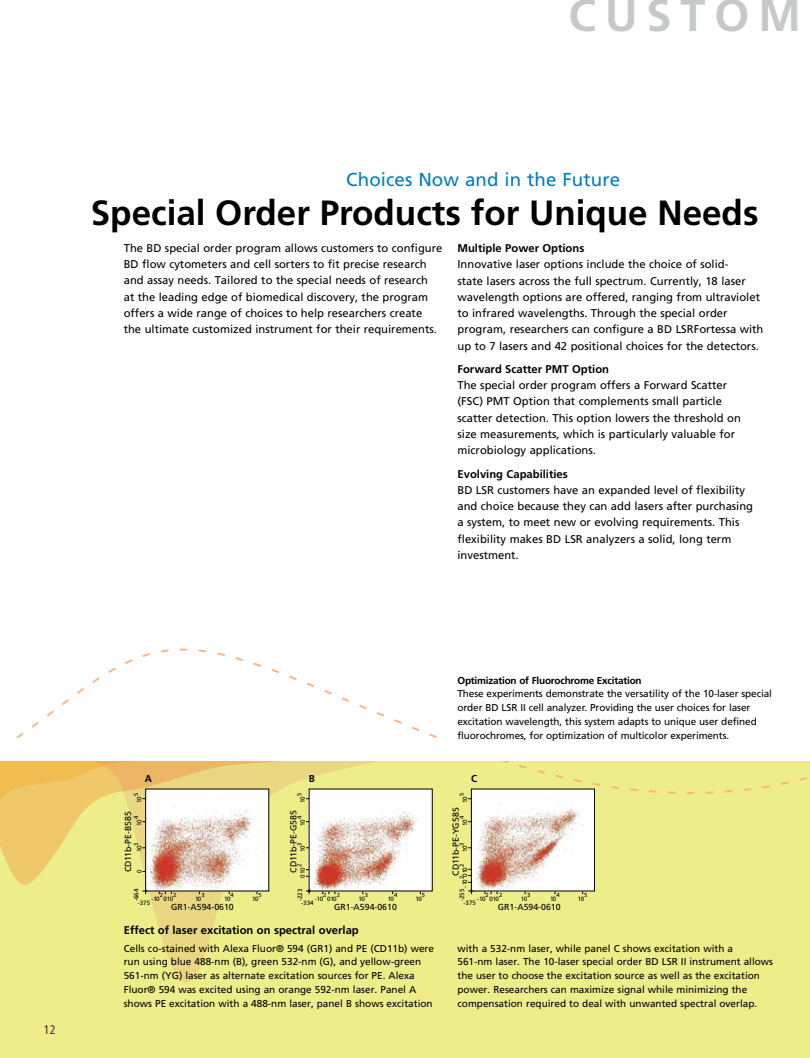
<style>
.page{position:relative;width:810px;height:1058px;background:#fff}
.page>*{position:absolute;margin:0;border:0;box-sizing:border-box;transform-origin:0 0}
.t1{font:700 45px "Frutiger";letter-spacing:.2em;color:#c7c8ca}
.t2{font:700 35px "Frutiger";color:#000}
.t3{font:18.75px "Frutiger";letter-spacing:.005em;color:#007dc3}
.t4{font:condensed 12.5px "Frutiger";color:#5c2836}
.t5{font:11.25px/16.2px "Frutiger";color:#000}
.t6{font:700 11.25px "Frutiger";color:#000}
.t7{font:10px/13.8px "Frutiger";color:#000}
.t8{font:700 10px "Frutiger";letter-spacing:-.02em;color:#000}
.t9{font:8.75px "Frutiger";color:#000}
.t10{font:6.25px "Frutiger";letter-spacing:-.1em;color:#000}
.t11{font:5.88px "Frutiger";color:#000}
</style>
<div class="page">
<div style="left:0;top:761px;width:810px;height:297px;background:#eded8a"></div>
<svg style="left:145px;top:761px;width:248px;height:222px"></svg>
<svg style="left:0;top:648px;width:269px;height:246px"></svg>
<svg style="left:305px;top:788px;width:128px;height:106px;background:#e6d8ce"></svg>
<svg style="left:468px;top:788px;width:127px;height:106px;background:#e7dad0"></svg>
<h1 class="t1" style="left:569px;top:-11px;width:234px">CUSTOM</h1>
<h3 class="t3" style="left:346px;top:168px;width:276px">Choices Now and in the Future</h3>
<h2 class="t2" style="left:91px;top:193px;width:669px">Special Order Products for Unique Needs</h2>
<p class="t5" style="left:124px;top:240px;width:320px">The BD special order program allows customers to configure BD flow cytometers and cell sorters to fit precise research and assay needs. Tailored to the special needs of research<br>at the leading edge of biomedical discovery, the program offers a wide range of choices to help researchers create the ultimate customized instrument for their requirements.</p>
<p class="t6" style="left:458px;top:241px;width:128px">Multiple Power Options</p>
<p class="t5" style="left:458px;top:256px;width:308px">Innovative laser options include the choice of solid-<br>state lasers across the full spectrum. Currently, 18 laser wavelength options are offered, ranging from ultraviolet to infrared wavelengths. Through the special order program, researchers can configure a BD LSRFortessa with up to 7 lasers and 42 positional choices for the detectors.</p>
<p class="t6" style="left:458px;top:362px;width:153px">Forward Scatter PMT Option</p>
<p class="t5" style="left:458px;top:377px;width:285px">The special order program offers a Forward Scatter (FSC) PMT Option that complements small particle scatter detection. This option lowers the threshold on size measurements, which is particularly valuable for microbiology applications.</p>
<p class="t6" style="left:458px;top:467px;width:112px">Evolving Capabilities</p>
<p class="t5" style="left:458px;top:482px;width:297px">BD LSR customers have an expanded level of flexibility and choice because they can add lasers after purchasing a system, to meet new or evolving requirements. This flexibility makes BD LSR analyzers a solid, long term investment.</p>
<p class="t4" style="left:44px;top:1022px;width:13px">12</p>
<p class="t8" style="left:458px;top:674px;width:186px">Optimization of Fluorochrome Excitation</p>
<p class="t7" style="left:458px;top:687px;width:316px">These experiments demonstrate the versatility of the 10-laser special order BD LSR II cell analyzer. Providing the user choices for laser excitation wavelength, this system adapts to unique user defined fluorochromes, for optimization of multicolor experiments.</p>
<p class="t8" style="left:145px;top:772px;width:9px">A</p>
<p class="t8" style="left:309px;top:772px;width:8px">B</p>
<p class="t8" style="left:471px;top:772px;width:8px">C</p>
<p class="t9" style="left:476px;top:774px;width:7px">C</p>
<p class="t9" style="left:150px;top:774px;width:8px">A</p>
<p class="t9" style="left:313px;top:774px;width:7px">B</p>
<p class="t11" style="left:133px;top:796px;width:5px;rotate:-90deg">5</p>
<p class="t10" style="left:136px;top:825px;width:8px;rotate:-90deg">10</p>
<p class="t10" style="left:136px;top:802px;width:8px;rotate:-90deg">10</p>
<p class="t9" style="left:123px;top:872px;width:63px;rotate:-90deg">CD11b-PE-B585</p>
<p class="t11" style="left:133px;top:819px;width:5px;rotate:-90deg">4</p>
<p class="t10" style="left:136px;top:851px;width:8px;rotate:-90deg">10</p>
<p class="t11" style="left:133px;top:845px;width:5px;rotate:-90deg">3</p>
<p class="t10" style="left:136px;top:873px;width:5px;rotate:-90deg">0</p>
<p class="t10" style="left:133px;top:901px;width:14px;rotate:-90deg">-664</p>
<p class="t10" style="left:138px;top:898px;width:14px">-375</p>
<p class="t11" style="left:160px;top:891px;width:5px">2</p>
<p class="t11" style="left:173px;top:891px;width:5px">2</p>
<p class="t11" style="left:201px;top:891px;width:5px">3</p>
<p class="t11" style="left:231px;top:891px;width:5px">4</p>
<p class="t10" style="left:151px;top:894px;width:10px">-10</p>
<p class="t10" style="left:164px;top:894px;width:11px">010</p>
<p class="t10" style="left:195px;top:894px;width:8px">10</p>
<p class="t10" style="left:224px;top:894px;width:8px">10</p>
<p class="t9" style="left:171px;top:901px;width:64px">GR1-A594-0610</p>
<p class="t11" style="left:259px;top:891px;width:5px">5</p>
<p class="t10" style="left:252px;top:894px;width:8px">10</p>
<p class="t11" style="left:296px;top:796px;width:5px;rotate:-90deg">5</p>
<p class="t10" style="left:299px;top:825px;width:8px;rotate:-90deg">10</p>
<p class="t10" style="left:299px;top:802px;width:8px;rotate:-90deg">10</p>
<p class="t9" style="left:288px;top:872px;width:64px;rotate:-90deg">CD11b-PE-G585</p>
<p class="t11" style="left:296px;top:819px;width:5px;rotate:-90deg">4</p>
<p class="t10" style="left:299px;top:851px;width:8px;rotate:-90deg">10</p>
<p class="t11" style="left:296px;top:845px;width:5px;rotate:-90deg">3</p>
<p class="t11" style="left:296px;top:867px;width:5px;rotate:-90deg">2</p>
<p class="t10" style="left:296px;top:901px;width:14px;rotate:-90deg">-223</p>
<p class="t10" style="left:301px;top:898px;width:14px">-334</p>
<p class="t10" style="left:299px;top:878px;width:12px;rotate:-90deg">0 10</p>
<p class="t11" style="left:323px;top:891px;width:5px">2</p>
<p class="t11" style="left:337px;top:891px;width:5px">2</p>
<p class="t11" style="left:365px;top:891px;width:5px">3</p>
<p class="t11" style="left:394px;top:891px;width:5px">4</p>
<p class="t10" style="left:315px;top:894px;width:10px">-10</p>
<p class="t10" style="left:327px;top:894px;width:11px">010</p>
<p class="t10" style="left:359px;top:894px;width:8px">10</p>
<p class="t10" style="left:388px;top:894px;width:8px">10</p>
<p class="t9" style="left:334px;top:901px;width:64px">GR1-A594-0610</p>
<p class="t11" style="left:422px;top:891px;width:5px">5</p>
<p class="t10" style="left:416px;top:894px;width:8px">10</p>
<p class="t11" style="left:458px;top:796px;width:5px;rotate:-90deg">5</p>
<p class="t10" style="left:461px;top:825px;width:8px;rotate:-90deg">10</p>
<p class="t10" style="left:461px;top:802px;width:8px;rotate:-90deg">10</p>
<p class="t9" style="left:451px;top:875px;width:69px;rotate:-90deg">CD11b-PE-YG585</p>
<p class="t11" style="left:458px;top:819px;width:5px;rotate:-90deg">4</p>
<p class="t10" style="left:461px;top:851px;width:8px;rotate:-90deg">10</p>
<p class="t11" style="left:458px;top:845px;width:5px;rotate:-90deg">3</p>
<p class="t11" style="left:458px;top:867px;width:5px;rotate:-90deg">2</p>
<p class="t11" style="left:458px;top:879px;width:5px;rotate:-90deg">2</p>
<p class="t10" style="left:458px;top:901px;width:14px;rotate:-90deg">-255</p>
<p class="t10" style="left:463px;top:898px;width:14px">-375</p>
<p class="t10" style="left:461px;top:887px;width:22px;rotate:-90deg">-10 010</p>
<p class="t11" style="left:486px;top:891px;width:5px">2</p>
<p class="t11" style="left:499px;top:891px;width:5px">2</p>
<p class="t11" style="left:527px;top:891px;width:5px">3</p>
<p class="t11" style="left:556px;top:891px;width:5px">4</p>
<p class="t10" style="left:477px;top:894px;width:10px">-10</p>
<p class="t10" style="left:489px;top:894px;width:11px">010</p>
<p class="t10" style="left:521px;top:894px;width:8px">10</p>
<p class="t10" style="left:550px;top:894px;width:8px">10</p>
<p class="t9" style="left:498px;top:901px;width:64px">GR1-A594-0610</p>
<p class="t6" style="left:124px;top:923px;width:237px">Effect of laser excitation on spectral overlap</p>
<p class="t11" style="left:584px;top:891px;width:5px">5</p>
<p class="t10" style="left:578px;top:894px;width:8px">10</p>
<p class="t7" style="left:124px;top:941px;width:312px">Cells co-stained with Alexa Fluor® 594 (GR1) and PE (CD11b) were run using blue 488-nm (B), green 532-nm (G), and yellow-green 561-nm (YG) laser as alternate excitation sources for PE. Alexa Fluor® 594 was excited using an orange 592-nm laser. Panel A shows PE excitation with a 488-nm laser, panel B shows excitation</p>
<p class="t7" style="left:458px;top:941px;width:317px">with a 532-nm laser, while panel C shows excitation with a<br>561-nm laser. The 10-laser special order BD LSR II instrument allows the user to choose the excitation source as well as the excitation power. Researchers can maximize signal while minimizing the compensation required to deal with unwanted spectral overlap.</p>
</div>
